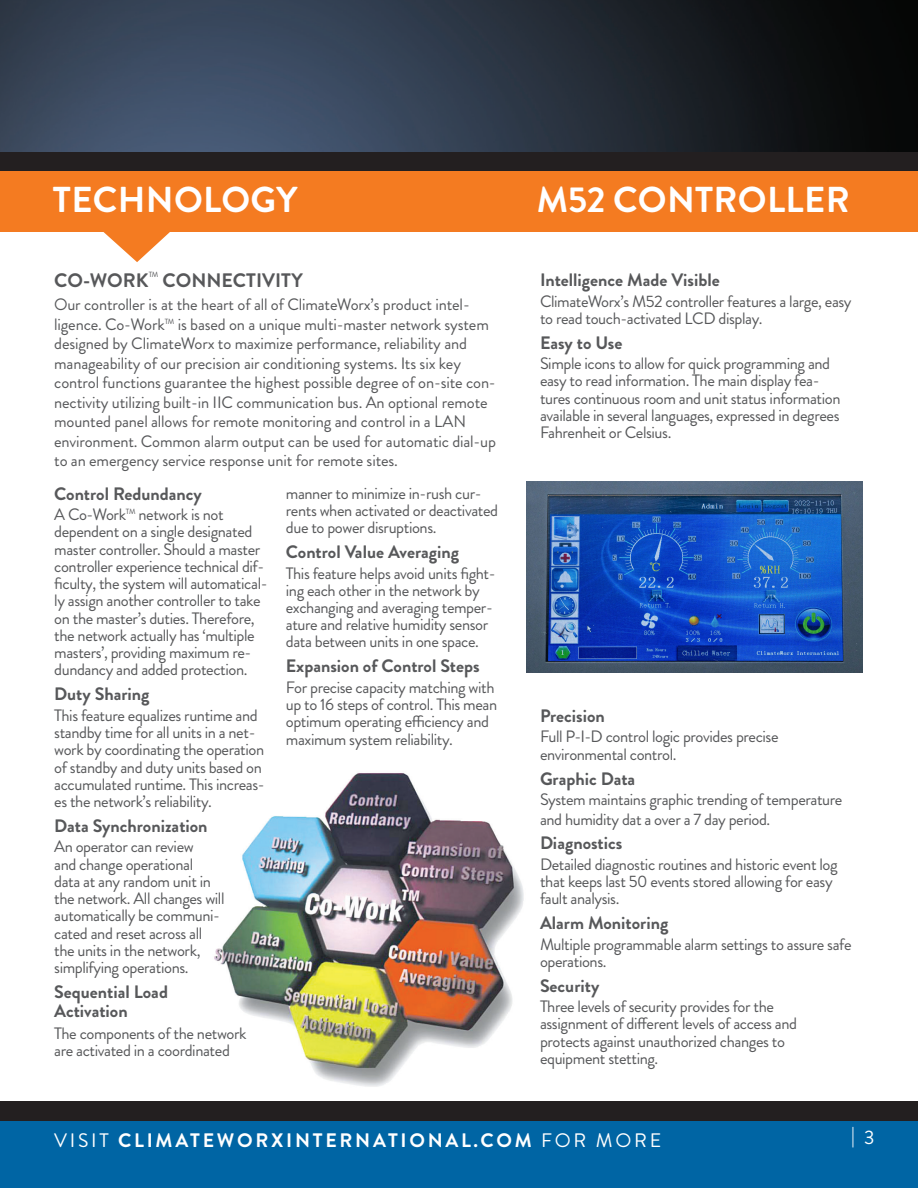
<style>
.page{position:relative;width:918px;height:1188px;background:#fff}
.page>*{position:absolute;margin:0;border:0;box-sizing:border-box;transform-origin:0 0}
.t1{font:700 36px "Brandon Grotesque";letter-spacing:.01em;color:#fff}
.t2{font:700 19.5px "Brandon Grotesque";letter-spacing:.14em;color:#fff}
.t3{font:700 19.5px "Brandon Grotesque";color:#57585a}
.t4{font:19.5px "Brandon Grotesque";color:#fff}
.t5{font:700 18px/19.5px "Brandon Grotesque";color:#57585a}
.t6{font:16.5px/17.2px "Brandon Grotesque";letter-spacing:-.025em;color:#57585a}
.t7{font:7.5px "Brandon Grotesque";color:#57585a}
.s1{font-weight:400}
</style>
<div class="page">
<div style="left:0;top:1112px;width:918px;height:76px;background:#0065a4"></div>
<div style="left:0;top:1101px;width:918px;height:19px;background:#231f20"></div>
<img style="left:214px;top:773px;width:310px;height:314px">
<img style="left:0;top:0;width:918px;height:152px">
<div style="left:0;top:152px;width:918px;height:20px;background:#231f20"></div>
<div style="left:0;top:171px;width:918px;height:60px;background:#f47b21"></div>
<img style="left:526px;top:482px;width:337px;height:191px">
<svg style="left:102px;top:231px;width:71px;height:31px"></svg>
<p class="t1" style="left:53px;top:174px;width:246px">TECHNOLOGY</p>
<p class="t1" style="left:537px;top:174px;width:315px">M52 CONTROLLER</p>
<p class="t3" style="left:54px;top:267px;width:96px">CO-WORK</p>
<p class="t7" style="left:149px;top:269px;width:11px">TM</p>
<p class="t3" style="left:163px;top:267px;width:142px">CONNECTIVITY</p>
<p class="t6" style="left:54px;top:295px;width:443px;line-height:19.5px">Our controller is at the heart of all of ClimateWorx’s product intel&shy;ligence. Co-Work<sup>TM</sup> is based on a unique multi-master network system designed by ClimateWorx to maximize performance, reliability and manageability of our precision air conditioning systems. Its six key control functions guarantee the highest possible degree of on-site con&shy;nectivity utilizing built-in IIC communication bus. An optional remote mounted panel allows for remote monitoring and control in a LAN environment. Common alarm output can be used for automatic dial-up to an emergency service response unit for remote sites.</p>
<p class="t5" style="left:54px;top:484px;width:149px">Control Redundancy</p>
<p class="t6" style="left:54px;top:506px;width:215px">A Co-Work<sup>TM</sup> network is not dependent on a single designated master controller. Should a master controller experience technical dif&shy;ficulty, the system will automatical&shy;ly assign another controller to take on the master’s duties. Therefore, the network actually has ‘multiple masters’, providing maximum re&shy;dundancy and added protection.</p>
<p class="t5" style="left:54px;top:685px;width:97px">Duty Sharing</p>
<p class="t6" style="left:54px;top:707px;width:212px">This feature equalizes runtime and standby time for all units in a net&shy;work by coordinating the operation of standby and duty units based on accumulated runtime. This increas&shy;es the network’s reliability.</p>
<p class="t5" style="left:54px;top:816px;width:155px">Data Synchronization</p>
<p class="t6" style="left:54px;top:838px;width:172px">An operator can review<br>and change operational<br>data at any random unit in the network. All changes will automatically be communi&shy;cated and reset across all the units in the network, simplifying operations.</p>
<p class="t5" style="left:54px;top:982px;width:115px">Sequential Load<br>Activation</p>
<p class="t6" style="left:54px;top:1025px;width:194px">The components of the network are activated in a coordinated</p>
<p class="t6" style="left:286px;top:485px;width:214px">manner to minimize in-rush cur&shy;rents when activated or deactivated due to power disruptions.</p>
<p class="t5" style="left:286px;top:542px;width:175px">Control Value Averaging</p>
<p class="t6" style="left:286px;top:564px;width:211px">This feature helps avoid units fight&shy;ing each other in the network by exchanging and averaging temper&shy;ature and relative humidity sensor data between units in one space.</p>
<p class="t5" style="left:286px;top:657px;width:195px">Expansion of Control Steps</p>
<p class="t6" style="left:286px;top:679px;width:213px">For precise capacity matching with up to 16 steps of control. This mean optimum operating efficiency and maximum system reliability.</p>
<p class="t5" style="left:540px;top:270px;width:181px">Intelligence Made Visible</p>
<p class="t6" style="left:540px;top:293px;width:313px">ClimateWorx’s M52 controller features a large, easy to read touch-activated LCD display.</p>
<p class="t5" style="left:540px;top:333px;width:84px">Easy to Use</p>
<p class="t6" style="left:540px;top:355px;width:302px">Simple icons to allow for quick programming and easy to read information. The main display fea&shy;tures continuous room and unit status information available in several languages, expressed in degrees Fahrenheit or Celsius.</p>
<p class="t5" style="left:540px;top:706px;width:66px">Precision</p>
<p class="t6" style="left:540px;top:728px;width:240px">Full P-I-D control logic provides precise environmental control.</p>
<p class="t5" style="left:540px;top:769px;width:97px">Graphic Data</p>
<p class="t6" style="left:540px;top:790px;width:304px;line-height:19.5px">System maintains graphic trending of temperature and humidity dat a over a 7 day period.</p>
<p class="t5" style="left:540px;top:834px;width:84px">Diagnostics</p>
<p class="t6" style="left:540px;top:856px;width:299px">Detailed diagnostic routines and historic event log that keeps last 50 events stored allowing for easy fault analysis.</p>
<p class="t5" style="left:540px;top:914px;width:130px">Alarm Monitoring</p>
<p class="t6" style="left:540px;top:936px;width:313px">Multiple programmable alarm settings to assure safe operations.</p>
<p class="t5" style="left:540px;top:976px;width:61px">Security</p>
<p class="t6" style="left:540px;top:998px;width:259px">Three levels of security provides for the assignment of different levels of access and protects against unauthorized changes to equipment stetting.</p>
<p class="t2" style="left:54px;top:1127px;width:609px"><span class="s1">VISIT</span> CLIMATEWORXINTERNATIONAL.COM <span class="s1">FOR MORE</span></p>
<p class="t4" style="left:851px;top:1124px;width:25px">| 3</p>
</div>
